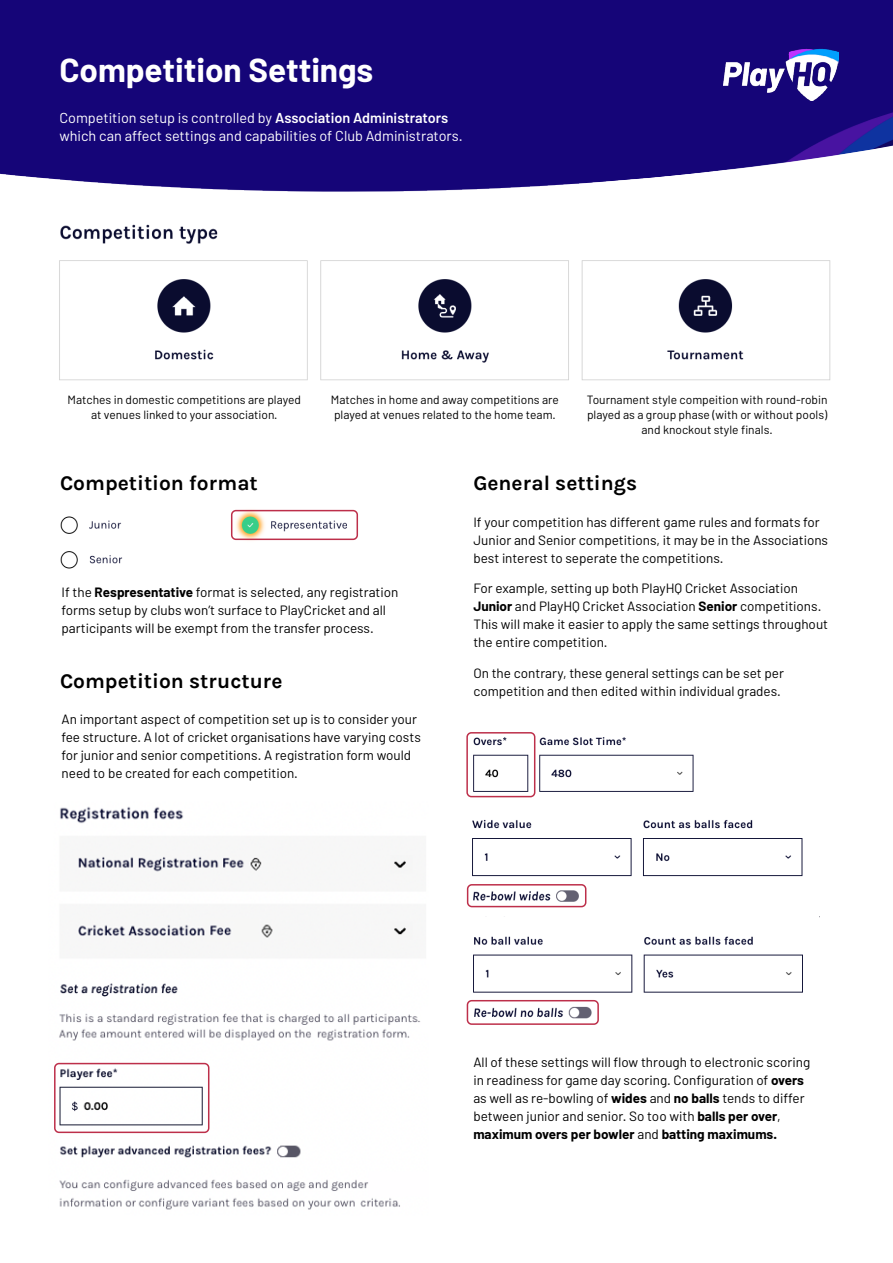
<style>
.page{position:relative;width:893px;height:1263px;background:#fff}
.page>*{position:absolute;margin:0;border:0;box-sizing:border-box;transform-origin:0 0}
.t1{font:700 33.3px "Barlow";color:#fff}
.t2{font:700 20.85px "Karla";color:#000}
.t3{font:14.4px/17.7px "Barlow";color:#fff}
.t4{font:13.5px/18px "Barlow";color:#000}
.t5{font:12px/15px "Barlow";color:#000;text-align:center}
.s1{font-weight:600}
.s2{font-weight:700}
</style>
<div class="page">
<img style="left:60px;top:509px;width:294px;height:60px">
<img style="left:467px;top:936px;width:336px;height:83px">
<div style="left:467px;top:1000px;width:132px;height:25px;border:2px solid #bd2f4a;border-radius:4px"></div>
<img style="left:0;top:0;width:893px;height:192px">
<img style="left:723px;top:49px;width:116px;height:52px">
<img style="left:59px;top:260px;width:772px;height:121px">
<div style="left:67px;top:268px;width:231px;height:104px;background:#fff"></div>
<div style="left:329px;top:268px;width:231px;height:104px;background:#fff"></div>
<div style="left:591px;top:268px;width:231px;height:104px;background:#fff"></div>
<img style="left:155px;top:279px;width:59px;height:81px">
<img style="left:401px;top:279px;width:88px;height:84px">
<img style="left:667px;top:279px;width:77px;height:81px">
<img style="left:60px;top:224px;width:158px;height:20px">
<img style="left:466px;top:819px;width:337px;height:89px">
<div style="left:467px;top:884px;width:119px;height:23px;border:2px solid #bd2f4a;border-radius:4px"></div>
<img style="left:470px;top:732px;width:224px;height:66px">
<div style="left:466px;top:732px;width:69px;height:65px;border:2px solid #bd2f4a;border-radius:4px"></div>
<div style="left:231px;top:510px;width:127px;height:30px;border:2px solid #bd2f4a;border-radius:4px"></div>
<img style="left:58px;top:806px;width:363px;height:404px">
<div style="left:54px;top:1063px;width:155px;height:70px;border:2px solid #bd2f4a;border-radius:4px"></div>
<h1 class="t1" style="left:59px;top:50px;width:315px">Competition Settings</h1>
<p class="t3" style="left:59px;top:109px;width:405px">Competition setup is controlled by <span class="s1">Association Administrators </span>which can affect settings and capabilities of Club Administrators.</p>
<p class="t5" style="left:68px;top:392px;width:235px">Matches in domestic competitions are played at venues linked to your association.</p>
<p class="t5" style="left:331px;top:392px;width:229px;text-align:left">Matches in home and away competitions are played at venues related to the home team.</p>
<p class="t5" style="left:587px;top:392px;width:242px">Tournament style compeition with round-robin played as a group phase (with or without pools) and knockout style finals.</p>
<h2 class="t2" style="left:60px;top:471px;width:199px">Competition format</h2>
<h2 class="t2" style="left:473px;top:471px;width:165px">General settings</h2>
<p class="t4" style="left:62px;top:583px;width:338px">If the <span class="s2">Respresentative</span> format is selected, any registration forms setup by clubs won’t surface to PlayCricket and all participants will be exempt from the transfer process.</p>
<h2 class="t2" style="left:60px;top:669px;width:224px">Competition structure</h2>
<p class="t4" style="left:62px;top:709px;width:361px">An important aspect of competition set up is to consider your fee structure. A lot of cricket organisations have varying costs for junior and senior competitions. A registration form would need to be created for each competition.</p>
<p class="t4" style="left:473px;top:512px;width:356px">If your competition has different game rules and formats for<br>Junior and Senior competitions, it may be in the Associations best interest to seperate the competitions.</p>
<p class="t4" style="left:473px;top:579px;width:356px">For example, setting up both PlayHQ Cricket Association <span class="s2">Junior</span> and PlayHQ Cricket Association <span class="s2">Senior</span> competitions.<br>This will make it easier to apply the same settings throughout the entire competition.</p>
<p class="t4" style="left:473px;top:664px;width:312px">On the contrary, these general settings can be set per competition and then edited within individual grades.</p>
<p class="t4" style="left:473px;top:1053px;width:338px">All of these settings will flow through to electronic scoring in readiness for game day scoring. Configuration of <span class="s2">overs </span>as well as re-bowling of <span class="s2">wides</span> and <span class="s2">no balls</span> tends to differ between junior and senior. So too with <span class="s2">balls per over</span>, <span class="s2">maximum overs per bowler</span> and <span class="s2">batting maximums.</span></p>
</div>
